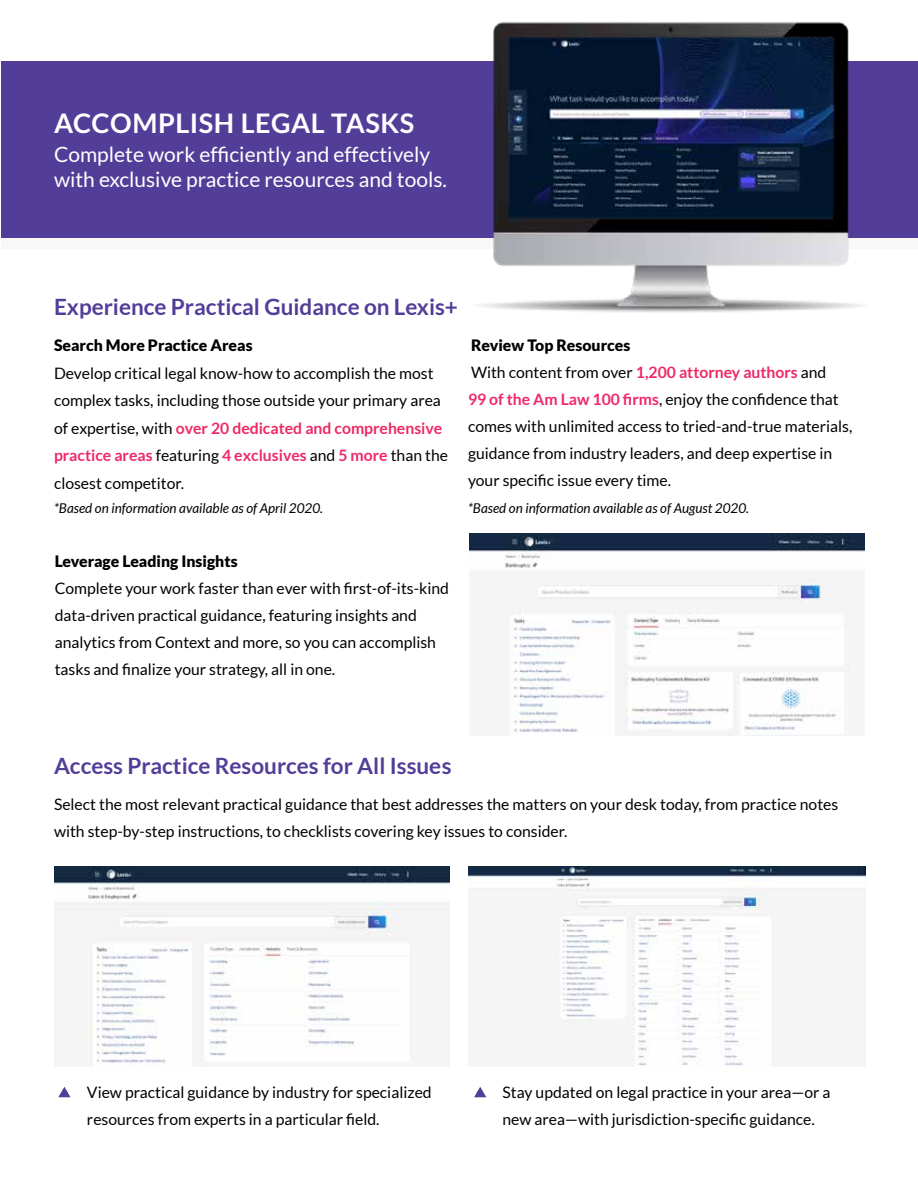
<style>
.page{position:relative;width:918px;height:1188px;background:#fff}
.page>*{position:absolute;margin:0;border:0;box-sizing:border-box;transform-origin:0 0}
.t1{font:700 27px "Lato";letter-spacing:.02em;color:#fff}
.t2{font:700 22.5px "Lato";color:#523e98}
.t3{font:21px/25.2px "Lato";color:#fff}
.t4{font:15.75px/27px "Lato";color:#000}
.t5{font:900 15.75px "Lato";color:#000}
.t6{font:italic 13.5px "Lato";color:#000}
.s1{font-weight:700;color:#ee2966}
.s2{font-weight:900}
</style>
<div class="page">
<div style="left:1px;top:63px;width:917px;height:186px;background:#f8f8f8"></div>
<div style="left:1px;top:62px;width:917px;height:176px;background:#523e98"></div>
<img style="left:466px;top:21px;width:411px;height:292px">
<img style="left:469px;top:534px;width:396px;height:201px">
<img style="left:54px;top:867px;width:396px;height:199px">
<img style="left:468px;top:867px;width:398px;height:199px">
<svg style="left:58px;top:1087px;width:12px;height:10px"></svg>
<svg style="left:474px;top:1087px;width:12px;height:10px"></svg>
<h1 class="t1" style="left:54px;top:107px;width:362px">ACCOMPLISH LEGAL TASKS</h1>
<h3 class="t3" style="left:54px;top:142px;width:395px">Complete work efficiently and effectively with exclusive practice resources and tools.</h3>
<h2 class="t2" style="left:54px;top:294px;width:406px">Experience Practical Guidance on Lexis+</h2>
<p class="t5" style="left:54px;top:336px;width:200px">Search More Practice Areas</p>
<p class="t4" style="left:54px;top:359px;width:396px;line-height:27.6px">Develop critical legal know-how to accomplish the most complex tasks, including those outside your primary area of expertise, with <span class="s1">over 20 dedicated and comprehensive practice areas</span> featuring <span class="s1">4 exclusives</span> and <span class="s1">5 more</span> than the closest competitor.</p>
<p class="t6" style="left:54px;top:501px;width:271px">*Based on information available as of April 2020.</p>
<p class="t5" style="left:55px;top:552px;width:184px">Leverage Leading Insights</p>
<p class="t4" style="left:55px;top:575px;width:396px">Complete your work faster than ever with first-of-its-kind data-driven practical guidance, featuring insights and analytics from Context and more, so you can accomplish tasks and finalize your strategy, all in one.</p>
<p class="t4" style="left:468px;top:332px;width:386px"><span class="s2">Review Top Resources<br></span>With content from over <span class="s1">1,200 attorney authors</span> and<br><span class="s1">99 of the Am Law 100 firms</span>, enjoy the confidence that comes with unlimited access to tried-and-true materials, guidance from industry leaders, and deep expertise in your specific issue every time.</p>
<p class="t6" style="left:468px;top:501px;width:283px">*Based on information available as of August 2020.</p>
<h2 class="t2" style="left:54px;top:753px;width:399px">Access Practice Resources for All Issues</h2>
<p class="t4" style="left:54px;top:791px;width:786px">Select the most relevant practical guidance that best addresses the matters on your desk today, from practice notes with step-by-step instructions, to checklists covering key issues to consider.</p>
<p class="t4" style="left:87px;top:1079px;width:346px;text-indent:-27px">• View practical guidance by industry for specialized resources from experts in a particular field.</p>
<p class="t4" style="left:503px;top:1079px;width:330px;text-indent:-27px">• Stay updated on legal practice in your area—or a new area—with jurisdiction-specific guidance.</p>
</div>
